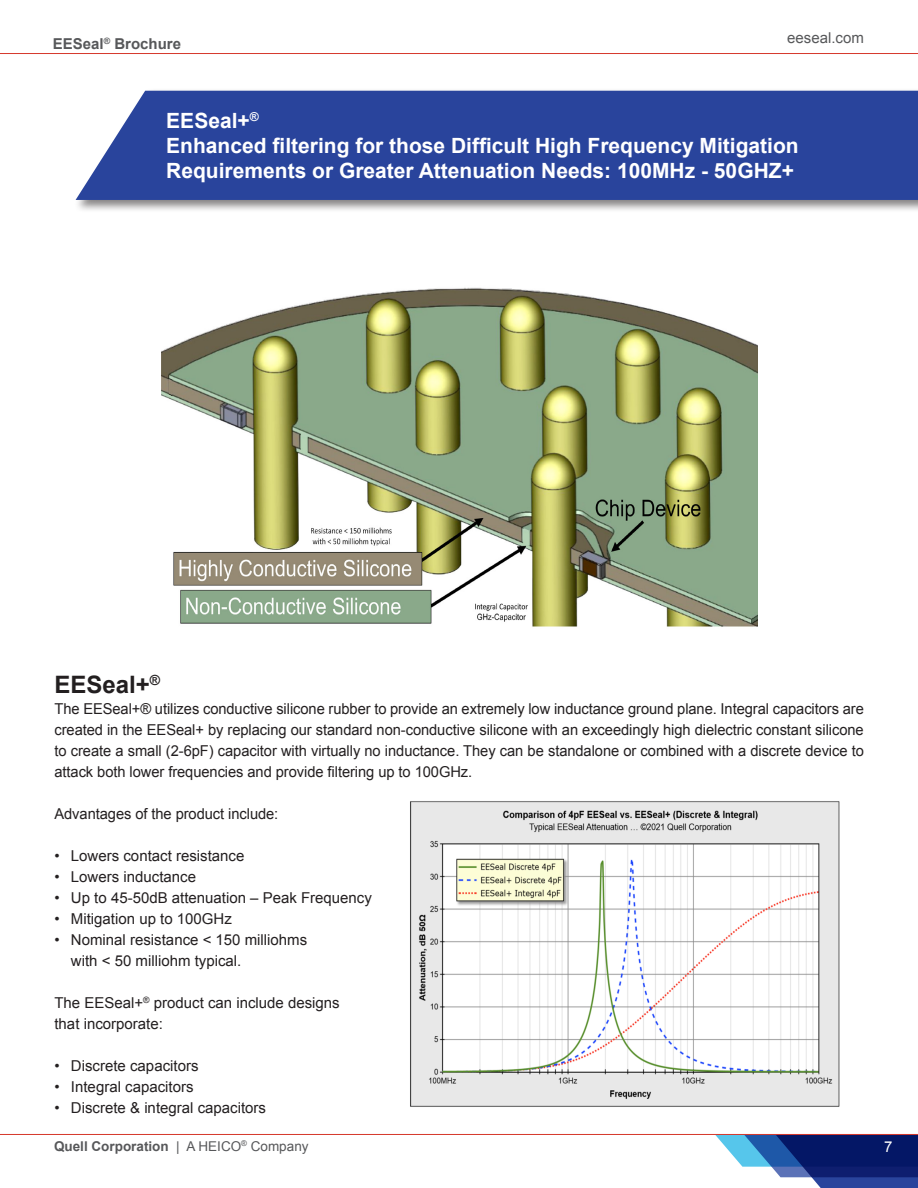
<style>
.page{position:relative;width:918px;height:1188px;background:#fff}
.page>*{position:absolute;margin:0;border:0;box-sizing:border-box;transform-origin:0 0}
.t1{font:700 24px "Arial";color:#231f20}
.List_Paragraph{font:700 21px "Arial";color:#fff}
.List_Paragraph-2{font:15px/21px "Arial";color:#231f20;text-align:justify}
.t2{font:700 15px "Arial";color:#57585a}
.t3{font:15px "Arial";color:#57585a}
.t4{font:15px "Arial";color:#fff}
.t5{font:700 13.5px "Arial";color:#57585a}
.s1{font-weight:400}
</style>
<div class="page">
<svg style="left:715px;top:1135px;width:203px;height:53px"></svg>
<hr style="left:0;top:1134px;width:918px;height:1px;background:#d6382b">
<hr style="left:0;top:53px;width:918px;height:1px;background:#d6382b">
<div style="left:74px;top:88px;width:844px;height:124px;background:#231f20;opacity:.55"></div>
<div style="left:76px;top:91px;width:842px;height:109px;background:#29449c"></div>
<img style="left:161px;top:287px;width:596px;height:340px">
<img style="left:410px;top:801px;width:430px;height:306px">
<p class="t2" style="left:53px;top:34px;width:130px">EESeal<sup>®</sup> Brochure</p>
<p class="t3" style="left:787px;top:28px;width:78px">eeseal.com</p>
<p class="List_Paragraph" style="left:166px;top:107px;width:94px">EESeal+<sup>®</sup></p>
<p class="List_Paragraph" style="left:166px;top:132px;width:634px">Enhanced filtering for those Difficult High Frequency Mitigation</p>
<p class="List_Paragraph" style="left:166px;top:157px;width:629px">Requirements or Greater Attenuation Needs: 100MHz - 50GHZ+</p>
<p class="t1" style="left:54px;top:669px;width:107px">EESeal+<sup>®</sup></p>
<p class="List_Paragraph-2" style="left:54px;top:698px;width:811px">The EESeal+® utilizes conductive silicone rubber to provide an extremely low inductance ground plane. Integral capacitors are created in the EESeal+ by replacing our standard non-conductive silicone with an exceedingly high dielectric constant silicone to create a small (2-6pF) capacitor with virtually no inductance. They can be standalone or combined with a discrete device to attack both lower frequencies and provide filtering up to 100GHz.</p>
<p class="List_Paragraph-2" style="left:54px;top:803px;width:225px">Advantages of the product include:</p>
<p class="List_Paragraph-2" style="left:54px;top:845px;width:191px">• Lowers contact resistance</p>
<p class="List_Paragraph-2" style="left:54px;top:866px;width:143px">• Lowers inductance</p>
<p class="List_Paragraph-2" style="left:54px;top:887px;width:319px">• Up to 45-50dB attenuation – Peak Frequency</p>
<p class="List_Paragraph-2" style="left:54px;top:908px;width:179px">• Mitigation up to 100GHz</p>
<p class="List_Paragraph-2" style="left:54px;top:929px;width:254px">• Nominal resistance &lt; 150 milliohms</p>
<p class="List_Paragraph-2" style="left:71px;top:950px;width:172px">with &lt; 50 milliohm typical.</p>
<p class="List_Paragraph-2" style="left:54px;top:992px;width:287px">The EESeal+<sup>®</sup> product can include designs</p>
<p class="List_Paragraph-2" style="left:54px;top:1013px;width:110px">that incorporate:</p>
<p class="List_Paragraph-2" style="left:54px;top:1055px;width:146px">• Discrete capacitors</p>
<p class="List_Paragraph-2" style="left:54px;top:1076px;width:141px">• Integral capacitors</p>
<p class="List_Paragraph-2" style="left:54px;top:1097px;width:213px">• Discrete &amp; integral capacitors</p>
<p class="t5" style="left:54px;top:1137px;width:256px">Quell Corporation <span class="s1">| A HEICO</span><sup>®</sup> <span class="s1">Company</span></p>
<p class="t4" style="left:884px;top:1137px;width:10px">7</p>
</div>
